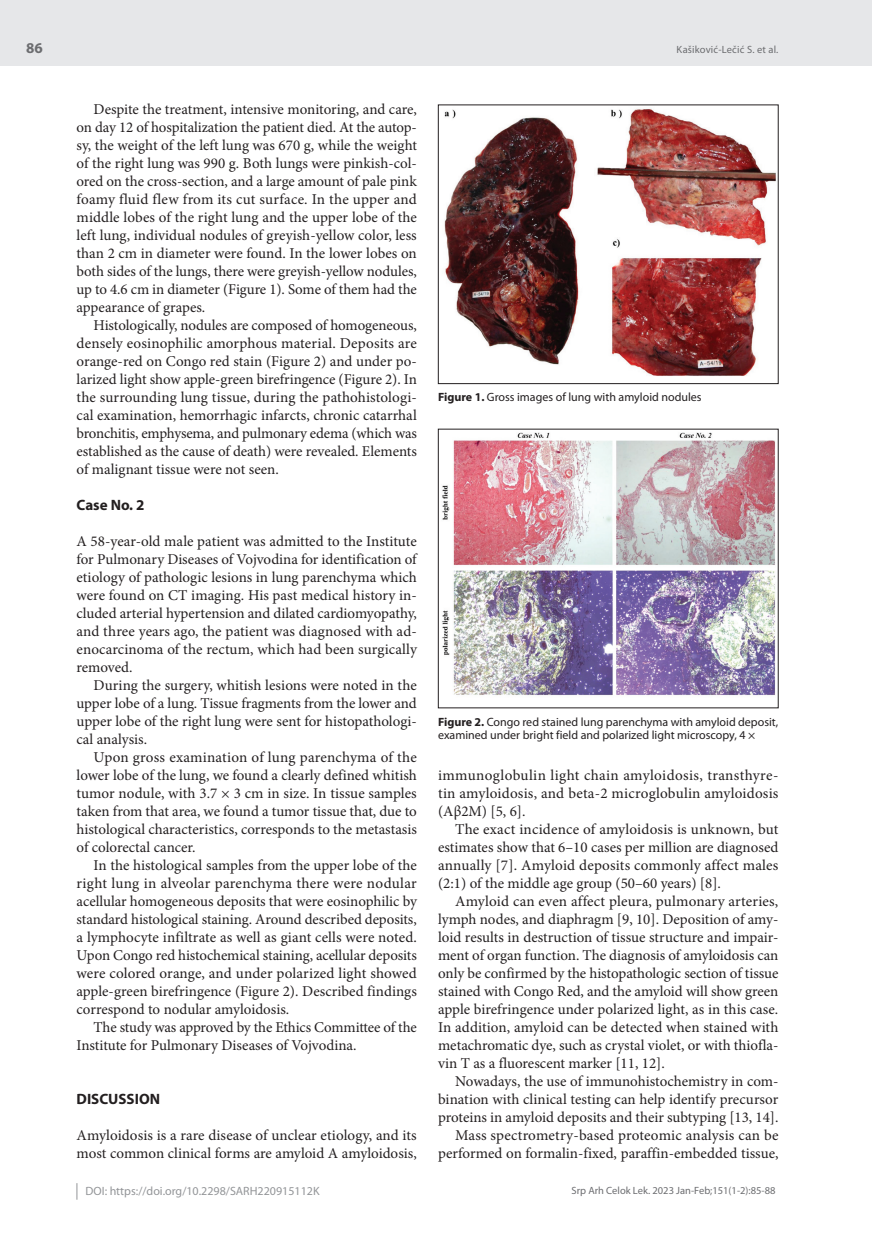
<style>
.page{position:relative;width:872px;height:1234px;background:#fff}
.page>*{position:absolute;margin:0;border:0;box-sizing:border-box;transform-origin:0 0}
.t1{font:15px/18px "Minion Pro";color:#231f20;text-align:justify}
.t2{font:700 15px "Myriad Pro";color:#231f20}
.t3{font:700 15px "Myriad Pro";color:#6c6d70}
.t4{font:12px/13.5px "Myriad Pro";color:#231f20}
.t5{font:12px "Myriad Pro";color:#939598}
.t6{font:10.5px "Myriad Pro";color:#6c6d70}
.s1{font-weight:700}
</style>
<div class="page">
<div style="left:0;top:0;width:872px;height:66px;background:#e6e7e9"></div>
<svg style="left:77px;top:1183px;width:1px;height:16px"></svg>
<img style="left:444px;top:108px;width:332px;height:268px">
<div style="left:438px;top:105px;width:340px;height:279px;border:1px solid #231f20"></div>
<img style="left:442px;top:432px;width:333px;height:264px">
<p class="t3" style="left:26px;top:38px;width:18px">86</p>
<p class="t1" style="left:77px;top:100px;width:342px;text-indent:17px">Despite the treatment, intensive monitoring, and care, on day 12 of hospitalization the patient died. At the autop&shy;sy, the weight of the left lung was 670 g, while the weight of the right lung was 990 g. Both lungs were pinkish-col&shy;ored on the cross-section, and a large amount of pale pink foamy fluid flew from its cut surface. In the upper and middle lobes of the right lung and the upper lobe of the left lung, individual nodules of greyish-yellow color, less than 2 cm in diameter were found. In the lower lobes on both sides of the lungs, there were greyish-yellow nodules, up to 4.6 cm in diameter (Figure 1). Some of them had the appearance of grapes.</p>
<p class="t1" style="left:77px;top:316px;width:342px;text-indent:17px">Histologically, nodules are composed of homogeneous, densely eosinophilic amorphous material. Deposits are orange-red on Congo red stain (Figure 2) and under po&shy;larized light show apple-green birefringence (Figure 2). In the surrounding lung tissue, during the pathohistologi&shy;cal examination, hemorrhagic infarcts, chronic catarrhal bronchitis, emphysema, and pulmonary edema (which was established as the cause of death) were revealed. Elements of malignant tissue were not seen.</p>
<p class="t2" style="left:77px;top:495px;width:69px">Case No. 2</p>
<p class="t1" style="left:77px;top:532px;width:342px">A 58-year-old male patient was admitted to the Institute for Pulmonary Diseases of Vojvodina for identification of etiology of pathologic lesions in lung parenchyma which were found on CT imaging. His past medical history in&shy;cluded arterial hypertension and dilated cardiomyopathy, and three years ago, the patient was diagnosed with ad&shy;enocarcinoma of the rectum, which had been surgically removed.</p>
<p class="t1" style="left:77px;top:676px;width:342px;text-indent:17px">During the surgery, whitish lesions were noted in the upper lobe of a lung. Tissue fragments from the lower and upper lobe of the right lung were sent for histopathologi&shy;cal analysis.</p>
<p class="t1" style="left:77px;top:748px;width:342px;text-indent:17px">Upon gross examination of lung parenchyma of the lower lobe of the lung, we found a clearly defined whitish tumor nodule, with 3.7 × 3 cm in size. In tissue samples taken from that area, we found a tumor tissue that, due to histological characteristics, corresponds to the metastasis of colorectal cancer.</p>
<p class="t1" style="left:77px;top:856px;width:342px;text-indent:17px">In the histological samples from the upper lobe of the right lung in alveolar parenchyma there were nodular acellular homogeneous deposits that were eosinophilic by standard histological staining. Around described deposits, a lymphocyte infiltrate as well as giant cells were noted.<br>Upon Congo red histochemical staining, acellular deposits were colored orange, and under polarized light showed apple-green birefringence (Figure 2). Described findings correspond to nodular amyloidosis.</p>
<p class="t1" style="left:77px;top:1018px;width:342px;text-indent:17px">The study was approved by the Ethics Committee of the<br>Institute for Pulmonary Diseases of Vojvodina.</p>
<p class="t2" style="left:77px;top:1089px;width:85px">DISCUSSION</p>
<p class="t1" style="left:77px;top:1126px;width:342px">Amyloidosis is a rare disease of unclear etiology, and its most common clinical forms are amyloid A amyloidosis,</p>
<p class="t6" style="left:676px;top:43px;width:103px">Kašiković-Lečić S. et al.</p>
<p class="t4" style="left:438px;top:390px;width:265px"><span class="s1">Figure 1.</span> Gross images of lung with amyloid nodules</p>
<p class="t4" style="left:438px;top:714px;width:342px"><span class="s1">Figure 2.</span> Congo red stained lung parenchyma with amyloid deposit, examined under bright field and polarized light microscopy, 4 ×</p>
<p class="t1" style="left:438px;top:766px;width:342px">immunoglobulin light chain amyloidosis, transthyre&shy;tin amyloidosis, and beta-2 microglobulin amyloidosis (Aβ2M) [5, 6].</p>
<p class="t1" style="left:438px;top:820px;width:342px;text-indent:17px">The exact incidence of amyloidosis is unknown, but estimates show that 6–10 cases per million are diagnosed annually [7]. Amyloid deposits commonly affect males (2:1) of the middle age group (50–60 years) [8].</p>
<p class="t1" style="left:438px;top:892px;width:342px;text-indent:17px">Amyloid can even affect pleura, pulmonary arteries, lymph nodes, and diaphragm [9, 10]. Deposition of amy&shy;loid results in destruction of tissue structure and impair&shy;ment of organ function. The diagnosis of amyloidosis can only be confirmed by the histopathologic section of tissue stained with Congo Red, and the amyloid will show green apple birefringence under polarized light, as in this case.<br>In addition, amyloid can be detected when stained with metachromatic dye, such as crystal violet, or with thiofla&shy;vin T as a fluorescent marker [11, 12].</p>
<p class="t1" style="left:438px;top:1072px;width:342px;text-align:right">Nowadays, the use of immunohistochemistry in com&shy;bination with clinical testing can help identify precursor proteins in amyloid deposits and their subtyping [13, 14].<br>Mass spectrometry-based proteomic analysis can be performed on formalin-fixed, paraffin-embedded tissue,</p>
<p class="t5" style="left:86px;top:1183px;width:235px">DOI: https://doi.org/10.2298/SARH220915112K</p>
<p class="t6" style="left:571px;top:1184px;width:205px">Srp Arh Celok Lek. 2023 Jan-Feb;151(1-2):85-88</p>
</div>
